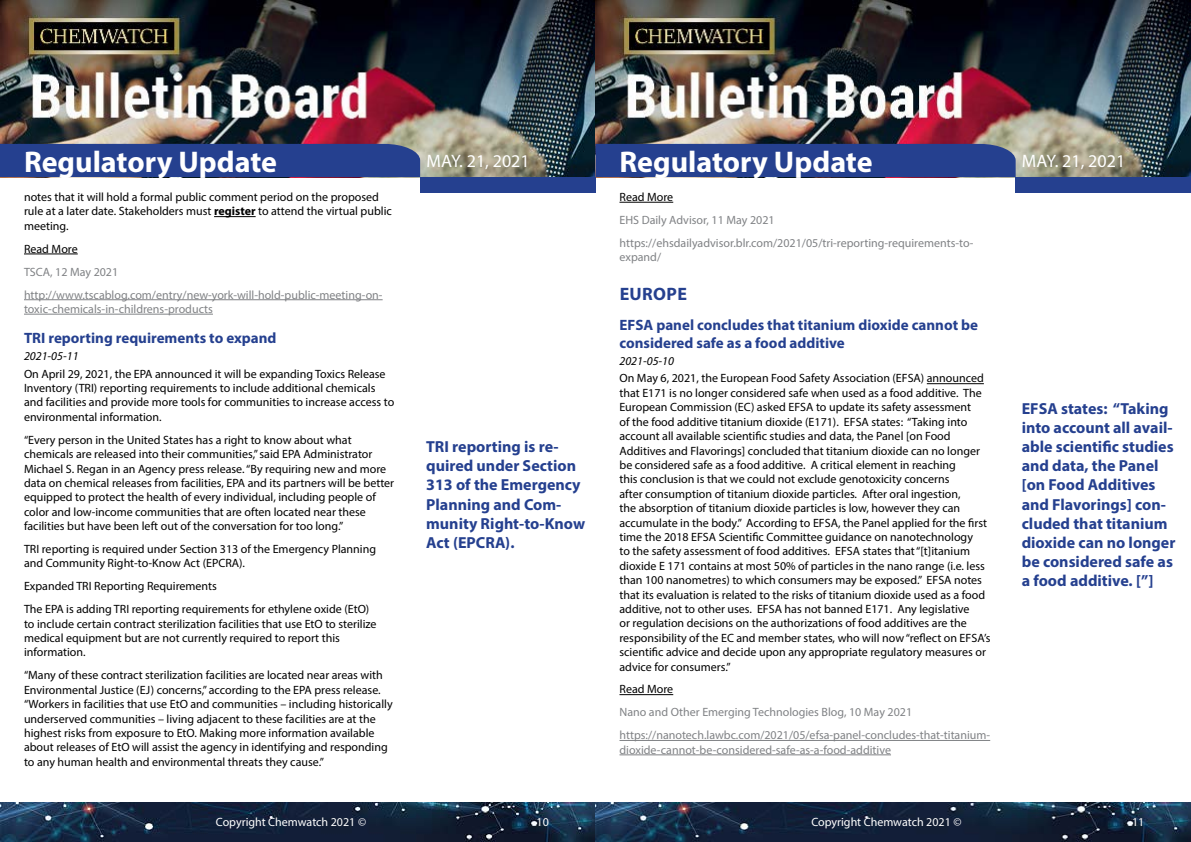
<style>
.page{position:relative;width:1191px;height:842px;background:#fff}
.page>*{position:absolute;margin:0;border:0;box-sizing:border-box;transform-origin:0 0}
.t1{font:700 30px "Myriad Pro";color:#fff}
.t2{font:18px "Myriad Pro";color:#fff}
.t3{font:700 18px "Myriad Pro";letter-spacing:.02em;color:#25408f}
.t4{font:700 16px/19.2px "Myriad Pro";color:#25408f}
.t5{font:700 15px/18px "Myriad Pro";color:#25408f}
.t6{font:12px/14.4px "Myriad Pro";color:#000}
.t7{font:12px/22.9px "Myriad Pro";color:#808285}
.t8{font:12px "Myriad Pro";color:#fff}
.t9{font:italic 12px "Myriad Pro";color:#000}
.s1{font-weight:700}
</style>
<div class="page">
<img style="left:0;top:0;width:1191px;height:177px">
<div style="left:420px;top:177px;width:175px;height:15px;background:#25408f"></div>
<div style="left:1015px;top:177px;width:176px;height:15px;background:#25408f"></div>
<div style="left:0;top:144px;width:420px;height:33px;background:#25408f"></div>
<div style="left:595px;top:144px;width:420px;height:33px;background:#25408f"></div>
<img style="left:0;top:802px;width:1191px;height:40px">
<hr style="left:619px;top:202px;width:54px;height:1px;background:#000">
<hr style="left:926px;top:383px;width:58px;height:1px;background:#000">
<hr style="left:619px;top:694px;width:54px;height:1px;background:#000">
<hr style="left:619px;top:740px;width:371px;height:1px;background:#808285">
<hr style="left:619px;top:754px;width:272px;height:1px;background:#808285">
<hr style="left:214px;top:216px;width:42px;height:1px;background:#000">
<hr style="left:24px;top:254px;width:54px;height:1px;background:#000">
<hr style="left:24px;top:299px;width:359px;height:1px;background:#808285">
<hr style="left:24px;top:314px;width:189px;height:1px;background:#808285">
<h1 class="t1" style="left:24px;top:142px;width:255px">Regulatory Update</h1>
<h1 class="t1" style="left:619px;top:142px;width:255px">Regulatory Update</h1>
<p class="t6" style="left:619px;top:190px;width:55px">Read More</p>
<p class="t7" style="left:619px;top:208px;width:355px">EHS Daily Advisor, 11 May 2021 https://ehsdailyadvisor.blr.com/2021/05/tri-reporting-requirements-to-</p>
<p class="t7" style="left:619px;top:246px;width:43px">expand/</p>
<h2 class="t3" style="left:619px;top:282px;width:69px">EUROPE</h2>
<p class="t5" style="left:619px;top:315px;width:360px">EFSA panel concludes that titanium dioxide cannot be considered safe as a food additive</p>
<p class="t9" style="left:619px;top:354px;width:56px">2021-05-10</p>
<p class="t6" style="left:619px;top:371px;width:372px">On May 6, 2021, the European Food Safety Association (EFSA) announced that E171 is no longer considered safe when used as a food additive. The European Commission (EC) asked EFSA to update its safety assessment<br>of the food additive titanium dioxide (E171). EFSA states: “Taking into account all available scientific studies and data, the Panel [on Food Additives and Flavorings] concluded that titanium dioxide can no longer be considered safe as a food additive. A critical element in reaching<br>this conclusion is that we could not exclude genotoxicity concerns<br>after consumption of titanium dioxide particles. After oral ingestion,<br>the absorption of titanium dioxide particles is low, however they can accumulate in the body.” According to EFSA, the Panel applied for the first time the 2018 EFSA Scientific Committee guidance on nanotechnology<br>to the safety assessment of food additives. EFSA states that “[t]itanium dioxide E 171 contains at most 50% of particles in the nano range (i.e. less than 100 nanometres) to which consumers may be exposed.” EFSA notes that its evaluation is related to the risks of titanium dioxide used as a food additive, not to other uses. EFSA has not banned E171. Any legislative<br>or regulation decisions on the authorizations of food additives are the responsibility of the EC and member states, who will now “reflect on EFSA’s scientific advice and decide upon any appropriate regulatory measures or advice for consumers.”</p>
<p class="t6" style="left:619px;top:682px;width:55px">Read More</p>
<p class="t7" style="left:619px;top:701px;width:372px">Nano and Other Emerging Technologies Blog, 10 May 2021 https://nanotech.lawbc.com/2021/05/efsa-panel-concludes-that-titanium-</p>
<p class="t7" style="left:619px;top:738px;width:273px">dioxide-cannot-be-considered-safe-as-a-food-additive</p>
<h2 class="t2" style="left:426px;top:149px;width:105px">May. 21, 2021</h2>
<h2 class="t2" style="left:1022px;top:149px;width:105px">May. 21, 2021</h2>
<p class="t6" style="left:24px;top:190px;width:369px">notes that it will hold a formal public comment period on the proposed rule at a later date. Stakeholders must <span class="s1">register</span> to attend the virtual public meeting.</p>
<p class="t6" style="left:24px;top:241px;width:55px">Read More</p>
<p class="t7" style="left:24px;top:260px;width:360px">TSCA, 12 May 2021 http://www.tscablog.com/entry/new-york-will-hold-public-meeting-on-</p>
<p class="t7" style="left:24px;top:297px;width:190px">toxic-chemicals-in-childrens-products</p>
<p class="t5" style="left:24px;top:328px;width:254px">TRI reporting requirements to expand</p>
<p class="t9" style="left:24px;top:349px;width:56px">2021-05-11</p>
<p class="t6" style="left:24px;top:366px;width:372px">On April 29, 2021, the EPA announced it will be expanding Toxics Release Inventory (TRI) reporting requirements to include additional chemicals and facilities and provide more tools for communities to increase access to environmental information.</p>
<p class="t6" style="left:24px;top:432px;width:372px">“Every person in the United States has a right to know about what chemicals are released into their communities,” said EPA Administrator Michael S. Regan in an Agency press release. “By requiring new and more data on chemical releases from facilities, EPA and its partners will be better equipped to protect the health of every individual, including people of color and low-income communities that are often located near these facilities but have been left out of the conversation for too long.”</p>
<p class="t6" style="left:24px;top:542px;width:354px">TRI reporting is required under Section 313 of the Emergency Planning and Community Right-to-Know Act (EPCRA).</p>
<p class="t6" style="left:24px;top:575px;width:347px;line-height:22.9px">Expanded TRI Reporting Requirements<br>The EPA is adding TRI reporting requirements for ethylene oxide (EtO)</p>
<p class="t6" style="left:24px;top:616px;width:354px">to include certain contract sterilization facilities that use EtO to sterilize medical equipment but are not currently required to report this information.</p>
<p class="t6" style="left:24px;top:668px;width:370px">“Many of these contract sterilization facilities are located near areas with Environmental Justice (EJ) concerns,” according to the EPA press release. “Workers in facilities that use EtO and communities – including historically underserved communities – living adjacent to these facilities are at the highest risks from exposure to EtO. Making more information available about releases of EtO will assist the agency in identifying and responding to any human health and environmental threats they cause.”</p>
<h3 class="t4" style="left:1021px;top:398px;width:155px">EFSA states: “Taking into account all avail&shy;able scientific studies and data, the Panel [on Food Additives and Flavorings] con&shy;cluded that titanium dioxide can no longer be considered safe as a food additive. [”]</h3>
<h3 class="t4" style="left:426px;top:436px;width:160px">TRI reporting is re&shy;quired under Section<br>313 of the Emergency<br>Planning and Com&shy;munity Right-to-Know<br>Act (EPCRA).</h3>
<p class="t8" style="left:216px;top:815px;width:152px">Copyright Chemwatch 2021 ©</p>
<p class="t8" style="left:536px;top:815px;width:14px">10</p>
<p class="t8" style="left:811px;top:815px;width:152px">Copyright Chemwatch 2021 ©</p>
<p class="t8" style="left:1132px;top:815px;width:14px">11</p>
</div>
